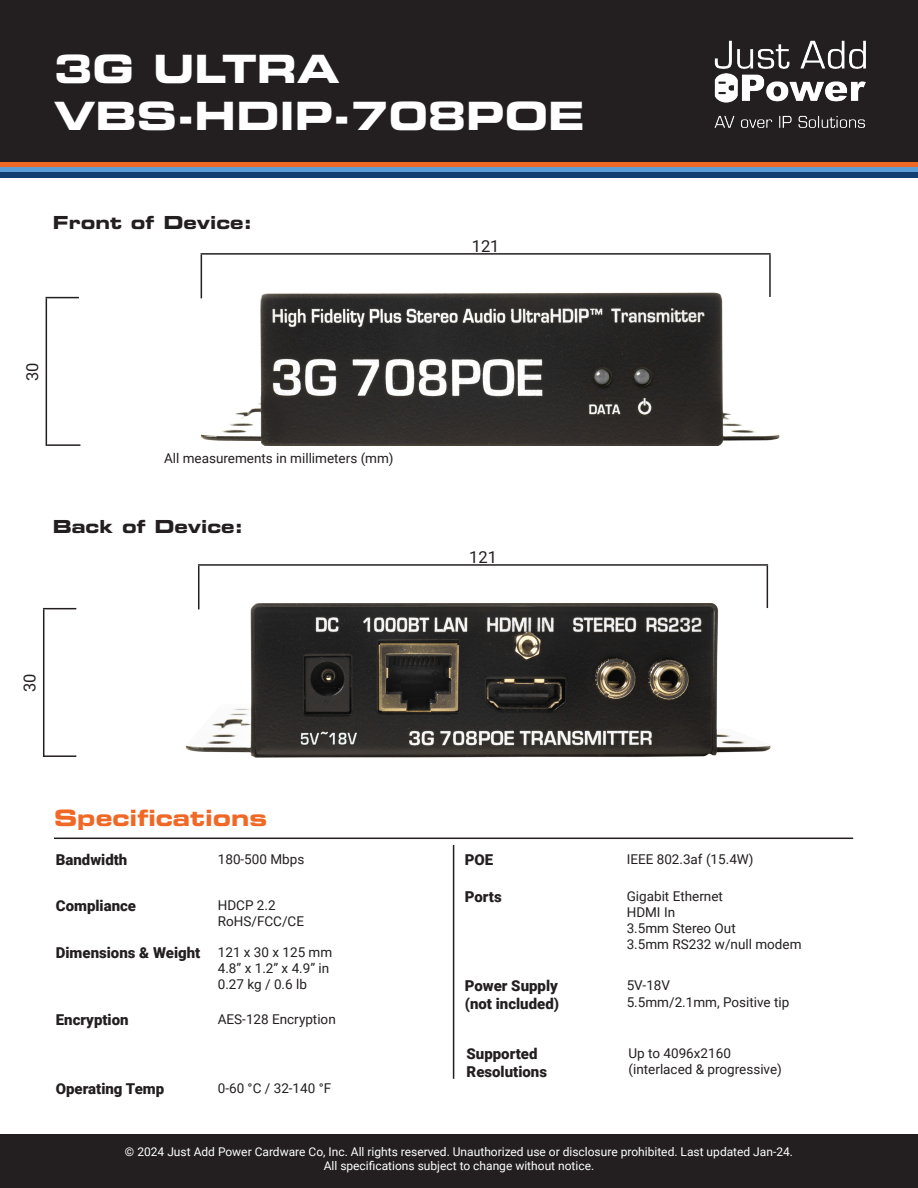
<style>
.page{position:relative;width:918px;height:1188px;background:#fff}
.page>*{position:absolute;margin:0;border:0;box-sizing:border-box;transform-origin:0 0}
.t1{font:39px "Eurostile LT Std Bold Ex 2";color:#fff}
.t2{font:22.5px "Eurostile LT Std Bold Ex 2";color:#f06825}
.t3{font:18px "Eurostile LT Std Bold Ex 2";color:#231f20}
.t4{font:16.5px "Roboto";color:#231f20}
.t5{font:900 15px "Roboto";color:#231f20}
.t6{font:13.5px "Roboto";color:#231f20}
.t7{font:12px "Roboto";color:#fff}
</style>
<div class="page">
<div style="left:0;top:162px;width:918px;height:5px;background:#f06825"></div>
<div style="left:0;top:167px;width:918px;height:5px;background:#5c9fd6"></div>
<div style="left:0;top:172px;width:918px;height:6px;background:#113f70"></div>
<div style="left:0;top:1134px;width:918px;height:54px;background:#231f20"></div>
<hr style="left:54px;top:838px;width:799px;height:1px;background:#231f20">
<hr style="left:453px;top:845px;width:1px;height:234px;background:#231f20">
<hr style="left:46px;top:297px;width:33px;height:1px;background:#231f20">
<hr style="left:46px;top:298px;width:1px;height:148px;background:#231f20">
<hr style="left:201px;top:255px;width:1px;height:43px;background:#231f20">
<hr style="left:769px;top:255px;width:2px;height:42px;background:#231f20">
<hr style="left:201px;top:253px;width:570px;height:2px;background:#231f20">
<img style="left:200px;top:293px;width:579px;height:153px">
<hr style="left:47px;top:444px;width:33px;height:2px;background:#231f20">
<hr style="left:43px;top:608px;width:33px;height:1px;background:#231f20">
<hr style="left:43px;top:609px;width:1px;height:148px;background:#231f20">
<hr style="left:198px;top:566px;width:1px;height:43px;background:#231f20">
<hr style="left:767px;top:566px;width:1px;height:42px;background:#231f20">
<hr style="left:198px;top:564px;width:570px;height:2px;background:#231f20">
<img style="left:186px;top:604px;width:585px;height:154px">
<hr style="left:43px;top:755px;width:33px;height:2px;background:#231f20">
<div style="left:0;top:0;width:918px;height:162px;background:#231f20"></div>
<img style="left:714px;top:40px;width:152px;height:88px">
<p class="t1" style="left:54px;top:42px;width:287px">3G ULTRA</p>
<p class="t1" style="left:54px;top:89px;width:532px">VBS-HDIP-708POE</p>
<p class="t3" style="left:53px;top:210px;width:201px">Front of Device:</p>
<p class="t4" style="left:472px;top:235px;width:29px">121</p>
<p class="t4" style="left:21px;top:381px;width:20px;rotate:-90deg">30</p>
<p class="t6" style="left:164px;top:449px;width:231px">All measurements in millimeters (mm)</p>
<p class="t3" style="left:53px;top:514px;width:192px">Back of Device:</p>
<p class="t4" style="left:18px;top:692px;width:20px;rotate:-90deg">30</p>
<p class="t4" style="left:469px;top:546px;width:29px">121</p>
<p class="t2" style="left:54px;top:802px;width:215px">Specifications</p>
<p class="t5" style="left:56px;top:849px;width:73px">Bandwidth</p>
<p class="t5" style="left:56px;top:895px;width:82px">Compliance</p>
<p class="t6" style="left:218px;top:849px;width:88px">180-500 Mbps</p>
<p class="t6" style="left:218px;top:896px;width:59px">HDCP 2.2</p>
<p class="t6" style="left:218px;top:912px;width:88px">RoHS/FCC/CE</p>
<p class="t5" style="left:56px;top:942px;width:146px">Dimensions &amp; Weight</p>
<p class="t6" style="left:218px;top:942px;width:116px">121 x 30 x 125 mm</p>
<p class="t6" style="left:218px;top:958px;width:113px">4.8” x 1.2” x 4.9” in</p>
<p class="t6" style="left:218px;top:975px;width:91px">0.27 kg / 0.6 lb</p>
<p class="t5" style="left:56px;top:1009px;width:74px">Encryption</p>
<p class="t6" style="left:218px;top:1010px;width:119px">AES-128 Encryption</p>
<p class="t5" style="left:56px;top:1078px;width:110px">Operating Temp</p>
<p class="t6" style="left:218px;top:1078px;width:115px">0-60 °C / 32-140 °F</p>
<p class="t5" style="left:465px;top:849px;width:30px">POE</p>
<p class="t6" style="left:627px;top:849px;width:128px">IEEE 802.3af (15.4W)</p>
<p class="t5" style="left:465px;top:886px;width:38px">Ports</p>
<p class="t6" style="left:627px;top:886px;width:98px">Gigabit Ethernet</p>
<p class="t6" style="left:627px;top:902px;width:50px">HDMI In</p>
<p class="t6" style="left:627px;top:919px;width:111px">3.5mm Stereo Out</p>
<p class="t6" style="left:627px;top:935px;width:176px">3.5mm RS232 w/null modem</p>
<p class="t5" style="left:465px;top:976px;width:95px">Power Supply</p>
<p class="t5" style="left:465px;top:994px;width:96px">(not included)</p>
<p class="t6" style="left:627px;top:976px;width:45px">5V-18V</p>
<p class="t6" style="left:627px;top:992px;width:164px">5.5mm/2.1mm, Positive tip</p>
<p class="t5" style="left:467px;top:1043px;width:72px">Supported</p>
<p class="t5" style="left:467px;top:1061px;width:82px">Resolutions</p>
<p class="t6" style="left:629px;top:1044px;width:104px">Up to 4096x2160</p>
<p class="t6" style="left:629px;top:1060px;width:155px">(interlaced &amp; progressive)</p>
<p class="t7" style="left:125px;top:1143px;width:670px">© 2024 Just Add Power Cardware Co, Inc. All rights reserved. Unauthorized use or disclosure prohibited. Last updated Jan-24.</p>
<p class="t7" style="left:324px;top:1157px;width:272px">All specifications subject to change without notice.</p>
</div>
